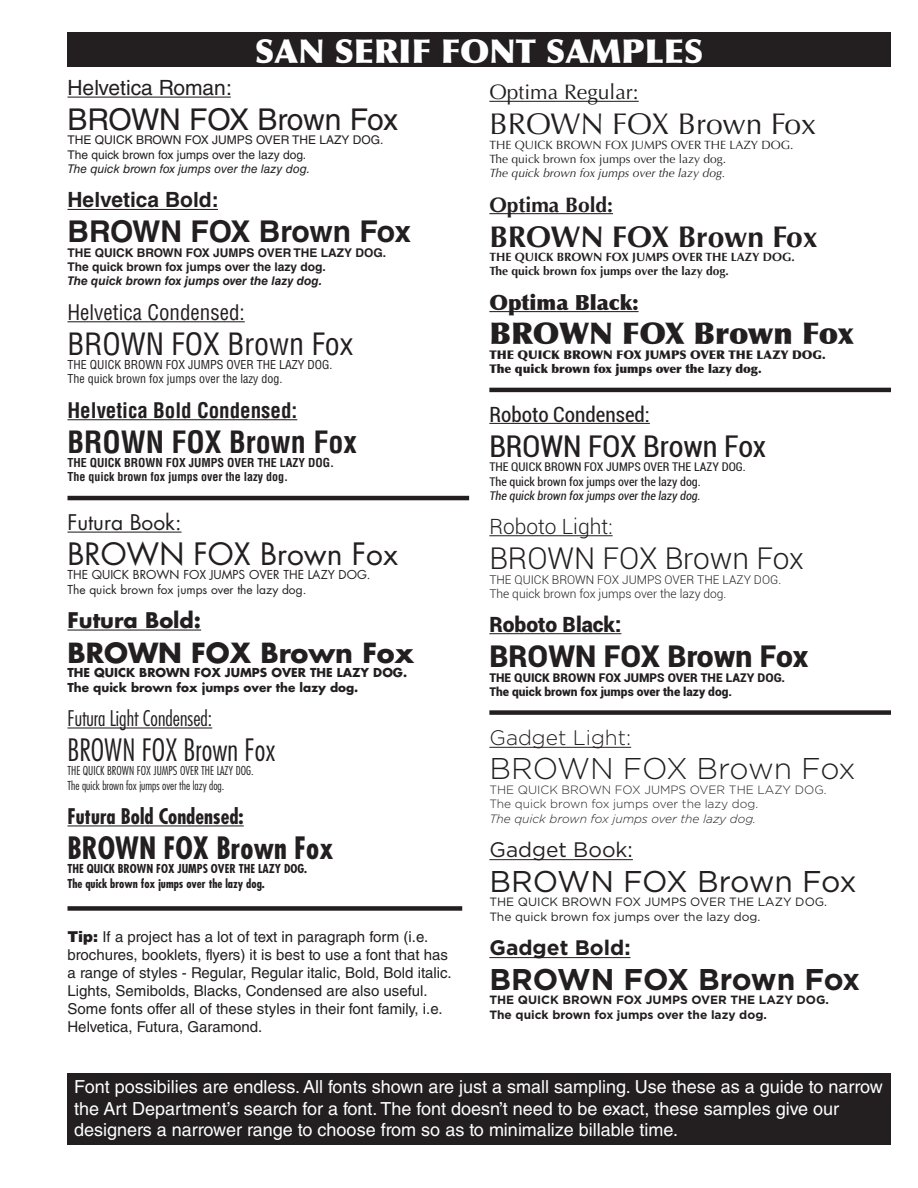
<style>
.page{position:relative;width:918px;height:1188px;background:#fff}
.page>*{position:absolute;margin:0;border:0;box-sizing:border-box;transform-origin:0 0}
.t1{font:900 33px "Optima";color:#fff}
.t2{font:30px "Helvetica LT Std";letter-spacing:-.015em;color:#231f20}
.t3{font:700 30px "Helvetica LT Std";letter-spacing:-.02em;color:#231f20}
.t4{font:condensed 30px "Helvetica LT Std";color:#231f20}
.t5{font:700 condensed 30px "Helvetica LT Std";color:#231f20}
.t6{font:30px "Futura Std";color:#231f20}
.t7{font:300 condensed 30px "Futura Std";color:#231f20}
.t8{font:700 condensed 30px "Futura Std";color:#231f20}
.t9{font:30px "Optima";color:#231f20}
.t10{font:700 30px "Optima";color:#231f20}
.t11{font:900 30px "Optima";letter-spacing:-.005em;color:#231f20}
.t12{font:condensed 30px "Roboto";color:#231f20}
.t13{font:300 30px "Roboto";color:#231f20}
.t14{font:900 30px "Roboto";color:#231f20}
.t15{font:300 30px "Gotham HTF";letter-spacing:-.02em;color:#231f20}
.t16{font:30px "Gotham HTF";letter-spacing:-.015em;color:#231f20}
.t17{font:700 30px "Gotham HTF";letter-spacing:-.01em;color:#231f20}
.t18{font:700 27px "Futura Std";color:#231f20}
.t19{font:700 condensed 21px "Helvetica LT Std";color:#231f20}
.t20{font:300 condensed 21px "Futura Std";color:#231f20}
.t21{font:700 condensed 21px "Futura Std";color:#231f20}
.t22{font:condensed 21px "Helvetica LT Std";color:#231f20}
.t23{font:condensed 21px "Roboto";color:#231f20}
.t24{font:21px "Helvetica LT Std";color:#231f20}
.t25{font:700 21px "Helvetica LT Std";color:#231f20}
.t26{font:21px "Optima";color:#231f20}
.t27{font:900 21px "Optima";color:#231f20}
.t28{font:300 21px "Roboto";color:#231f20}
.t29{font:900 21px "Roboto";color:#231f20}
.t30{font:300 21px "Gotham HTF";color:#231f20}
.t31{font:21px "Futura Std";color:#231f20}
.t32{font:700 21px "Futura Std";color:#231f20}
.t33{font:700 21px "Optima";color:#231f20}
.t34{font:21px "Gotham HTF";color:#231f20}
.t35{font:700 21px "Gotham HTF";color:#231f20}
.t36{font:18px/21.6px "Helvetica LT Std";color:#fff}
.t37{font:15px/18px "Helvetica LT Std";color:#231f20}
.t38{font:12px/14.4px "Helvetica LT Std";color:#231f20}
.t39{font:700 12px/14.4px "Helvetica LT Std";color:#231f20}
.t40{font:condensed 12px/14.4px "Helvetica LT Std";color:#231f20}
.t41{font:700 condensed 12px/14.4px "Helvetica LT Std";color:#231f20}
.t42{font:12px/14.4px "Futura Std";color:#231f20}
.t43{font:700 12px/14.4px "Futura Std";color:#231f20}
.t44{font:300 condensed 12px/14.4px "Futura Std";color:#231f20}
.t45{font:700 condensed 12px/14.4px "Futura Std";color:#231f20}
.t46{font:12px/14.4px "Optima";color:#231f20}
.t47{font:700 12px/14.4px "Optima";color:#231f20}
.t48{font:900 12px/14.4px "Optima";color:#231f20}
.t49{font:condensed 12px/14.4px "Roboto";color:#231f20}
.t50{font:300 12px/14.4px "Roboto";color:#231f20}
.t51{font:900 12px/14.4px "Roboto";color:#231f20}
.t52{font:300 12px/14.4px "Gotham HTF";color:#231f20}
.t53{font:12px/14.4px "Gotham HTF";color:#231f20}
.t54{font:700 12px/14.4px "Gotham HTF";color:#231f20}
.t55{font:italic 12px "Helvetica LT Std";color:#231f20}
.t56{font:italic 700 12px "Helvetica LT Std";color:#231f20}
.t57{font:italic 12px "Optima";color:#231f20}
.t58{font:italic condensed 12px "Roboto";color:#231f20}
.t59{font:italic 300 12px "Gotham HTF";color:#231f20}
.s1{font-weight:900}
</style>
<div class="page">
<hr style="left:68px;top:97px;width:163px;height:1px;background:#231f20">
<hr style="left:68px;top:209px;width:150px;height:1px;background:#231f20">
<hr style="left:68px;top:321px;width:177px;height:1px;background:#231f20">
<hr style="left:68px;top:419px;width:229px;height:1px;background:#231f20">
<hr style="left:68px;top:496px;width:401px;height:4px;background:#231f20">
<hr style="left:68px;top:532px;width:114px;height:1px;background:#231f20">
<hr style="left:68px;top:630px;width:133px;height:1px;background:#231f20">
<hr style="left:68px;top:727px;width:144px;height:2px;background:#231f20">
<hr style="left:68px;top:825px;width:176px;height:1px;background:#231f20">
<hr style="left:489px;top:101px;width:150px;height:1px;background:#231f20">
<hr style="left:489px;top:213px;width:124px;height:1px;background:#231f20">
<hr style="left:489px;top:311px;width:150px;height:1px;background:#231f20">
<hr style="left:489px;top:388px;width:402px;height:4px;background:#231f20">
<hr style="left:489px;top:423px;width:161px;height:1px;background:#231f20">
<hr style="left:489px;top:535px;width:124px;height:1px;background:#231f20">
<hr style="left:489px;top:633px;width:132px;height:1px;background:#231f20">
<div style="left:489px;top:710px;width:402px;height:5px;background:#231f20"></div>
<hr style="left:489px;top:747px;width:142px;height:1px;background:#231f20">
<hr style="left:489px;top:859px;width:144px;height:1px;background:#231f20">
<hr style="left:489px;top:957px;width:142px;height:1px;background:#231f20">
<div style="left:68px;top:32px;width:823px;height:35px;background:#231f20"></div>
<div style="left:68px;top:1074px;width:823px;height:71px;background:#231f20"></div>
<div style="left:68px;top:906px;width:394px;height:5px;background:#231f20"></div>
<h1 class="t1" style="left:255px;top:31px;width:450px">SAN SERIF FONT SAMPLES</h1>
<h3 class="t24" style="left:68px;top:75px;width:166px">Helvetica Roman:</h3>
<h2 class="t2" style="left:68px;top:102px;width:332px">BROWN FOX Brown Fox</h2>
<p class="t38" style="left:68px;top:133px;width:318px">THE QUICK BROWN FOX JUMPS OVER THE LAZY DOG.<br>The quick brown fox jumps over the lazy dog.</p>
<p class="t55" style="left:68px;top:162px;width:244px">The quick brown fox jumps over the lazy dog.</p>
<h3 class="t25" style="left:68px;top:187px;width:153px">Helvetica Bold:</h3>
<h2 class="t3" style="left:68px;top:213px;width:345px">BROWN FOX Brown Fox</h2>
<p class="t39" style="left:68px;top:245px;width:320px">THE QUICK BROWN FOX JUMPS OVER THE LAZY DOG.<br>The quick brown fox jumps over the lazy dog.</p>
<p class="t56" style="left:68px;top:274px;width:256px">The quick brown fox jumps over the lazy dog.</p>
<h3 class="t22" style="left:68px;top:299px;width:179px">Helvetica Condensed:</h3>
<h2 class="t4" style="left:68px;top:325px;width:287px">BROWN FOX Brown Fox</h2>
<p class="t40" style="left:68px;top:357px;width:267px">THE QUICK BROWN FOX JUMPS OVER THE LAZY DOG.<br>The quick brown fox jumps over the lazy dog.</p>
<h3 class="t19" style="left:68px;top:397px;width:231px">Helvetica Bold Condensed:</h3>
<h2 class="t5" style="left:68px;top:423px;width:291px">BROWN FOX Brown Fox</h2>
<p class="t41" style="left:68px;top:455px;width:268px">THE QUICK BROWN FOX JUMPS OVER THE LAZY DOG.<br>The quick brown fox jumps over the lazy dog.</p>
<h3 class="t31" style="left:68px;top:509px;width:116px">Futura Book:</h3>
<h2 class="t6" style="left:68px;top:535px;width:332px">BROWN FOX Brown Fox</h2>
<p class="t42" style="left:68px;top:568px;width:305px">THE QUICK BROWN FOX JUMPS OVER THE LAZY DOG.<br>The quick brown fox jumps over the lazy dog.</p>
<h3 class="t32" style="left:68px;top:606px;width:135px">Futura Bold:</h3>
<h3 class="t18" style="left:68px;top:635px;width:348px">BROWN FOX Brown Fox</h3>
<p class="t43" style="left:68px;top:665px;width:341px">THE QUICK BROWN FOX JUMPS OVER THE LAZY DOG.<br>The quick brown fox jumps over the lazy dog.</p>
<h3 class="t20" style="left:68px;top:706px;width:146px">Futura Light Condensed:</h3>
<h2 class="t7" style="left:68px;top:732px;width:209px">BROWN FOX Brown Fox</h2>
<p class="t44" style="left:68px;top:764px;width:188px">THE QUICK BROWN FOX JUMPS OVER THE LAZY DOG.<br>The quick brown fox jumps over the lazy dog.</p>
<h3 class="t21" style="left:68px;top:803px;width:178px">Futura Bold Condensed:</h3>
<h2 class="t8" style="left:68px;top:829px;width:268px">BROWN FOX Brown Fox</h2>
<p class="t45" style="left:68px;top:862px;width:241px">THE QUICK BROWN FOX JUMPS OVER THE LAZY DOG.<br>The quick brown fox jumps over the lazy dog.</p>
<p class="t37" style="left:68px;top:928px;width:386px"><span class="s1">Tip:</span> If a project has a lot of text in paragraph form (i.e. brochures, booklets, flyers) it is best to use a font that has a range of styles - Regular, Regular italic, Bold, Bold italic.<br>Lights, Semibolds, Blacks, Condensed are also useful.<br>Some fonts offer all of these styles in their font family, i.e.<br>Helvetica, Futura, Garamond.</p>
<h3 class="t26" style="left:489px;top:80px;width:151px">Optima Regular:</h3>
<h2 class="t9" style="left:489px;top:107px;width:328px">BROWN FOX Brown Fox</h2>
<p class="t46" style="left:489px;top:137px;width:306px">THE QUICK BROWN FOX JUMPS OVER THE LAZY DOG.<br>The quick brown fox jumps over the lazy dog.</p>
<p class="t57" style="left:489px;top:166px;width:237px">The quick brown fox jumps over the lazy dog.</p>
<h3 class="t33" style="left:489px;top:192px;width:125px">Optima Bold:</h3>
<h2 class="t10" style="left:489px;top:219px;width:330px">BROWN FOX Brown Fox</h2>
<p class="t47" style="left:489px;top:250px;width:307px">THE QUICK BROWN FOX JUMPS OVER THE LAZY DOG.<br>The quick brown fox jumps over the lazy dog.</p>
<h3 class="t27" style="left:489px;top:289px;width:151px">Optima Black:</h3>
<h2 class="t11" style="left:489px;top:316px;width:366px">BROWN FOX Brown Fox</h2>
<p class="t48" style="left:489px;top:347px;width:338px">THE QUICK BROWN FOX JUMPS OVER THE LAZY DOG.<br>The quick brown fox jumps over the lazy dog.</p>
<h3 class="t23" style="left:489px;top:400px;width:162px">Roboto Condensed:</h3>
<h2 class="t12" style="left:489px;top:425px;width:278px">BROWN FOX Brown Fox</h2>
<p class="t49" style="left:489px;top:459px;width:258px">THE QUICK BROWN FOX JUMPS OVER THE LAZY DOG.<br>The quick brown fox jumps over the lazy dog.</p>
<p class="t58" style="left:489px;top:487px;width:213px">The quick brown fox jumps over the lazy dog.</p>
<h3 class="t28" style="left:489px;top:512px;width:125px">Roboto Light:</h3>
<h2 class="t13" style="left:489px;top:538px;width:316px">BROWN FOX Brown Fox</h2>
<p class="t50" style="left:489px;top:572px;width:293px">THE QUICK BROWN FOX JUMPS OVER THE LAZY DOG.<br>The quick brown fox jumps over the lazy dog.</p>
<h3 class="t29" style="left:489px;top:610px;width:134px">Roboto Black:</h3>
<h2 class="t14" style="left:489px;top:635px;width:320px">BROWN FOX Brown Fox</h2>
<p class="t51" style="left:489px;top:670px;width:297px">THE QUICK BROWN FOX JUMPS OVER THE LAZY DOG.<br>The quick brown fox jumps over the lazy dog.</p>
<h3 class="t30" style="left:489px;top:726px;width:143px">Gadget Light:</h3>
<h2 class="t15" style="left:489px;top:753px;width:368px">BROWN FOX Brown Fox</h2>
<p class="t52" style="left:489px;top:782px;width:339px">THE QUICK BROWN FOX JUMPS OVER THE LAZY DOG.<br>The quick brown fox jumps over the lazy dog.</p>
<p class="t59" style="left:489px;top:812px;width:268px">The quick brown fox jumps over the lazy dog.</p>
<h3 class="t34" style="left:489px;top:838px;width:145px">Gadget Book:</h3>
<h2 class="t16" style="left:489px;top:865px;width:369px">BROWN FOX Brown Fox</h2>
<p class="t53" style="left:489px;top:895px;width:339px">THE QUICK BROWN FOX JUMPS OVER THE LAZY DOG.<br>The quick brown fox jumps over the lazy dog.</p>
<h3 class="t35" style="left:489px;top:935px;width:143px">Gadget Bold:</h3>
<h2 class="t17" style="left:489px;top:962px;width:372px">BROWN FOX Brown Fox</h2>
<p class="t54" style="left:489px;top:992px;width:341px">THE QUICK BROWN FOX JUMPS OVER THE LAZY DOG.<br>The quick brown fox jumps over the lazy dog.</p>
<p class="t36" style="left:74px;top:1076px;width:810px">Font possibilies are endless. All fonts shown are just a small sampling. Use these as a guide to narrow the Art Department’s search for a font. The font doesn’t need to be exact, these samples give our designers a narrower range to choose from so as to minimalize billable time.</p>
</div>
